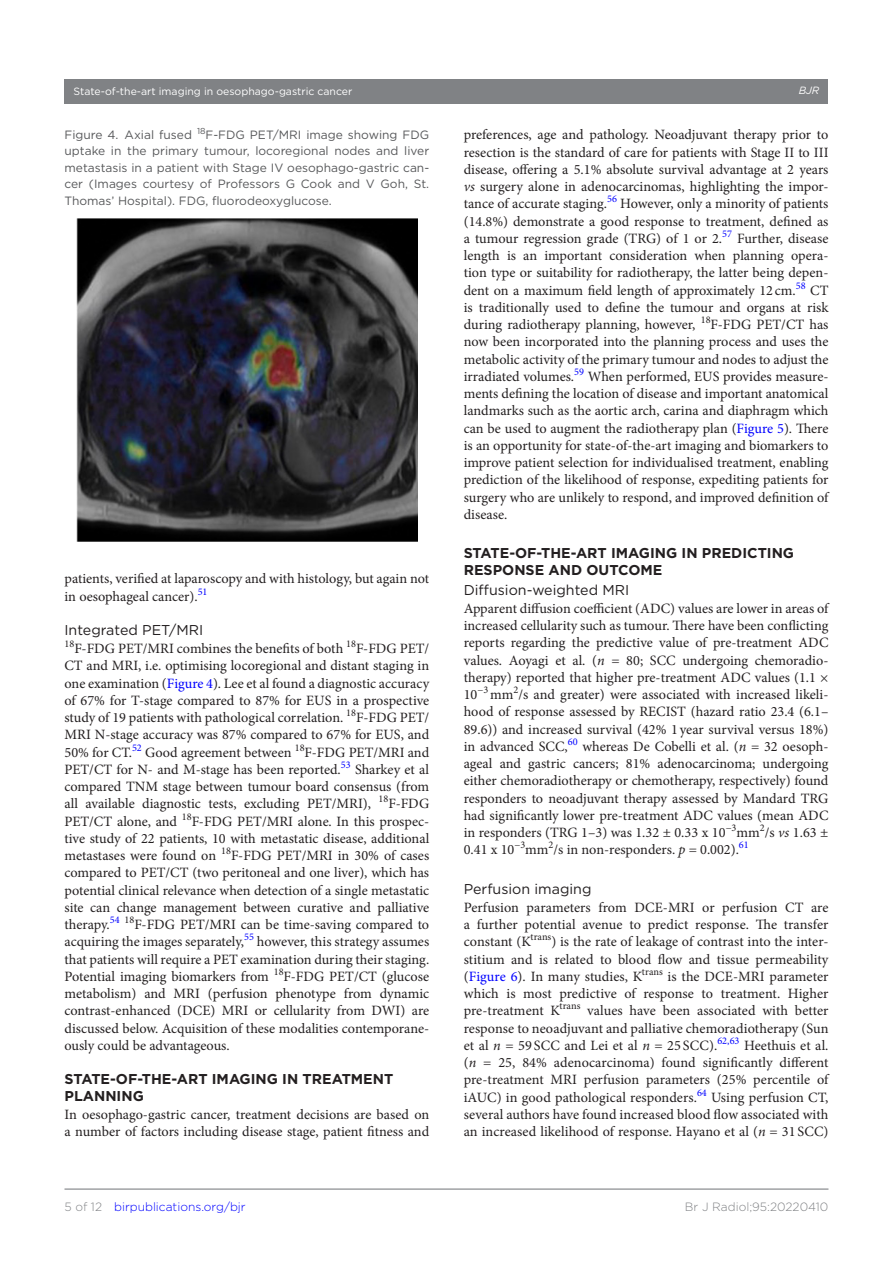
<style>
.page{position:relative;width:893px;height:1263px;background:#fff}
.page>*{position:absolute;margin:0;border:0;box-sizing:border-box;transform-origin:0 0}
.t1{font:14.25px/17.2px "Minion Pro";color:#231f20;text-align:justify}
.t2{font:700 14.25px/17.2px "Gotham";color:#231f20}
.t3{font:14.25px "Gotham";color:#231f20}
.t4{font:12px/16.5px "Gotham";color:#57585a;text-align:justify}
.t5{font:300 12px "Gotham";color:#00f}
.t6{font:300 12px "Gotham";color:#808285}
.t7{font:10.5px "Gotham";color:#fff}
.t8{font:italic 10.5px "Gotham";color:#fff}
.s1{color:#00f}
.s2{font-style:italic}
.s3{color:#808285}
</style>
<div class="page">
<hr style="left:64px;top:1188px;width:764px;height:2px;background:#808285">
<div style="left:64px;top:79px;width:764px;height:24px;background:#808285"></div>
<img style="left:76px;top:219px;width:341px;height:323px">
<p class="t7" style="left:74px;top:85px;width:280px">State-of-the-art imaging in oesophago-gastric cancer</p>
<p class="t8" style="left:799px;top:85px;width:22px">BJR</p>
<p class="t4" style="left:64px;top:126px;width:366px">Figure 4. Axial fused <sup>18</sup>F-FDG PET/MRI image showing FDG uptake in the primary tumour, locoregional nodes and liver metastasis in a patient with Stage IV oesophago-gastric can&shy;cer (Images courtesy of Professors G Cook and V Goh, St.<br>Thomas’ Hospital). FDG, fluorodeoxyglucose.</p>
<p class="t1" style="left:64px;top:570px;width:366px">patients, verified at laparoscopy and with histology, but again not in oesophageal cancer).<sup>51</sup></p>
<p class="t3" style="left:64px;top:621px;width:140px">Integrated PET/MRI</p>
<p class="t1" style="left:64px;top:640px;width:366px"><sup>18</sup>F-FDG PET/MRI combines the benefits of both <sup>18</sup>F-FDG PET/ CT and MRI, i.e. optimising locoregional and distant staging in one examination (<span class="s1">Figure 4</span>). Lee et al found a diagnostic accuracy of 67% for T-stage compared to 87% for EUS in a prospective study of 19 patients with pathological correlation. <sup>18</sup>F-FDG PET/ MRI N-stage accuracy was 87% compared to 67% for EUS, and 50% for CT.<sup>52</sup> Good agreement between <sup>18</sup>F-FDG PET/MRI and PET/CT for N- and M-stage has been reported.<sup>53</sup> Sharkey et al compared TNM stage between tumour board consensus (from all available diagnostic tests, excluding PET/MRI), <sup>18</sup>F-FDG PET/CT alone, and <sup>18</sup>F-FDG PET/MRI alone. In this prospec&shy;tive study of 22 patients, 10 with metastatic disease, additional metastases were found on <sup>18</sup>F-FDG PET/MRI in 30% of cases compared to PET/CT (two peritoneal and one liver), which has potential clinical relevance when detection of a single metastatic site can change management between curative and palliative therapy.<sup>54</sup> <sup>18</sup>F-FDG PET/MRI can be time-saving compared to acquiring the images separately,<sup>55</sup> however, this strategy assumes that patients will require a PET examination during their staging.<br>Potential imaging biomarkers from <sup>18</sup>F-FDG PET/CT (glucose metabolism) and MRI (perfusion phenotype from dynamic contrast-enhanced (DCE) MRI or cellularity from DWI) are discussed below. Acquisition of these modalities contemporane&shy;ously could be advantageous.</p>
<p class="t2" style="left:64px;top:1070px;width:330px">STATE-OF-THE-ART IMAGING IN TREATMENT<br>PLANNING</p>
<p class="t1" style="left:64px;top:1106px;width:366px">In oesophago-gastric cancer, treatment decisions are based on a number of factors including disease stage, patient fitness and</p>
<p class="t1" style="left:464px;top:126px;width:366px">preferences, age and pathology. Neoadjuvant therapy prior to resection is the standard of care for patients with Stage II to III disease, offering a 5.1% absolute survival advantage at 2 years <span class="s2">vs</span> surgery alone in adenocarcinomas, highlighting the impor&shy;tance of accurate staging.<sup>56</sup> However, only a minority of patients (14.8%) demonstrate a good response to treatment, defined as a tumour regression grade (TRG) of 1 or 2.<sup>57</sup> Further, disease length is an important consideration when planning opera&shy;tion type or suitability for radiotherapy, the latter being depen&shy;dent on a maximum field length of approximately 12 cm.<sup>58</sup> CT is traditionally used to define the tumour and organs at risk during radiotherapy planning, however, <sup>18</sup>F-FDG PET/CT has now been incorporated into the planning process and uses the metabolic activity of the primary tumour and nodes to adjust the irradiated volumes.<sup>59</sup> When performed, EUS provides measure&shy;ments defining the location of disease and important anatomical landmarks such as the aortic arch, carina and diaphragm which can be used to augment the radiotherapy plan (<span class="s1">Figure 5</span>). There is an opportunity for state-of-the-art imaging and biomarkers to improve patient selection for individualised treatment, enabling prediction of the likelihood of response, expediting patients for surgery who are unlikely to respond, and improved definition of disease.</p>
<p class="t2" style="left:464px;top:544px;width:332px">STATE-OF-THE-ART IMAGING IN PREDICTING<br>RESPONSE AND OUTCOME</p>
<p class="t3" style="left:464px;top:581px;width:167px">Diffusion-weighted MRI</p>
<p class="t1" style="left:464px;top:600px;width:366px">Apparent diffusion coefficient (ADC) values are lower in areas of increased cellularity such as tumour. There have been conflicting reports regarding the predictive value of pre-treatment ADC values. Aoyagi et al. (<span class="s2">n</span> = 80; SCC undergoing chemoradio&shy;therapy) reported that higher pre-treatment ADC values (1.1 × 10<sup>−3</sup> mm<sup>2</sup>/s and greater) were associated with increased likeli&shy;hood of response assessed by RECIST (hazard ratio 23.4 (6.1– 89.6)) and increased survival (42% 1 year survival versus 18%) in advanced SCC,<sup>60</sup> whereas De Cobelli et al. (<span class="s2">n</span> = 32 oesoph&shy;ageal and gastric cancers; 81% adenocarcinoma; undergoing either chemoradiotherapy or chemotherapy, respectively) found responders to neoadjuvant therapy assessed by Mandard TRG had significantly lower pre-treatment ADC values (mean ADC in responders (TRG 1–3) was 1.32 ± 0.33 x 10<sup>−3</sup>mm<sup>2</sup>/s <span class="s2">vs</span> 1.63 ± 0.41 x 10<sup>−3</sup>mm<sup>2</sup>/s in non-responders. <span class="s2">p</span> = 0.002).<sup>61</sup></p>
<p class="t3" style="left:464px;top:880px;width:129px">Perfusion imaging</p>
<p class="t1" style="left:464px;top:899px;width:366px">Perfusion parameters from DCE-MRI or perfusion CT are a further potential avenue to predict response. The transfer constant (K<sup>trans</sup>) is the rate of leakage of contrast into the inter&shy;stitium and is related to blood flow and tissue permeability (<span class="s1">Figure 6</span>). In many studies, K<sup>trans</sup> is the DCE-MRI parameter which is most predictive of response to treatment. Higher pre-treatment K<sup>trans</sup> values have been associated with better response to neoadjuvant and palliative chemoradiotherapy (Sun et al <span class="s2">n</span> = 59 SCC and Lei et al <span class="s2">n</span> = 25 SCC).<sup>62,63</sup> Heethuis et al. (<span class="s2">n</span> = 25, 84% adenocarcinoma) found significantly different pre-treatment MRI perfusion parameters (25% percentile of iAUC) in good pathological responders.<sup>64</sup> Using perfusion CT, several authors have found increased blood flow associated with an increased likelihood of response. Hayano et al (<span class="s2">n</span> = 31 SCC)</p>
<p class="t5" style="left:64px;top:1199px;width:183px"><span class="s3">5 of 12</span> birpublications.org/bjr</p>
<p class="t6" style="left:685px;top:1199px;width:145px">Br J Radiol;95:20220410</p>
</div>
